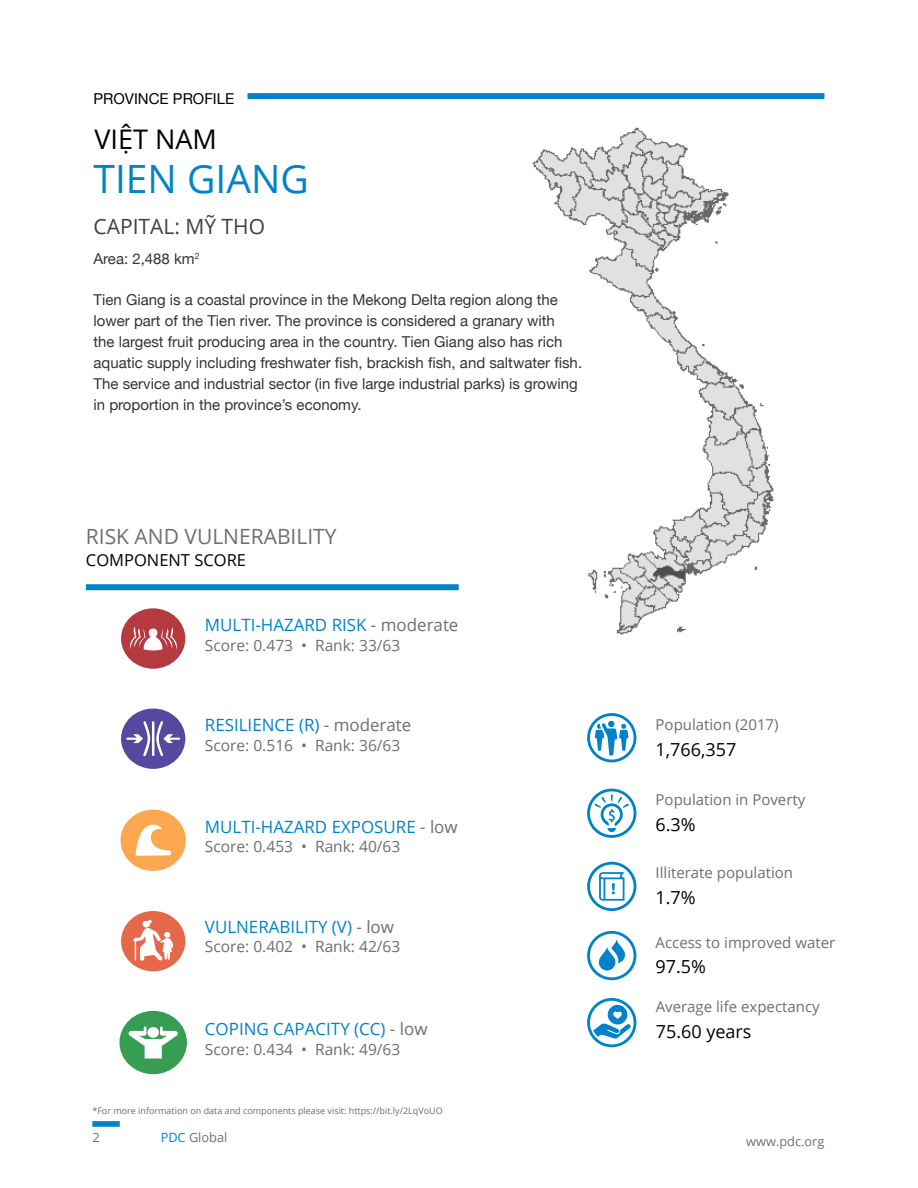
<style>
.page{position:relative;width:918px;height:1188px;background:#fff}
.page>*{position:absolute;margin:0;border:0;box-sizing:border-box;transform-origin:0 0}
.t1{font:39px "Open Sans";color:#0083ca}
.t2{font:27px "Open Sans";color:#000}
.t3{font:21px "Open Sans";color:#6d6f71}
.t4{font:21px "Open Sans";color:#414042}
.t5{font:18px "Open Sans";color:#000}
.t6{font:16.95px "Open Sans";color:#0083ca}
.t7{font:16.5px "Open Sans";color:#000}
.t8{font:15.45px "Open Sans";color:#6d6e71}
.t9{font:15px/21px "Helvetica Neue";color:#000}
.t10{font:15px "Open Sans";color:#6d6e71}
.t11{font:12.75px "Open Sans";color:#6d6e71}
.t12{font:9px "Open Sans";color:#6d6e71}
.s1{color:#6d6e71}
.s2{color:#0083ca}
</style>
<div class="page">
<div style="left:248px;top:93px;width:576px;height:6px;background:#0083ca"></div>
<div style="left:92px;top:1121px;width:28px;height:6px;background:#0083ca"></div>
<svg style="left:587px;top:862px;width:49px;height:49px"></svg>
<svg style="left:587px;top:789px;width:49px;height:49px"></svg>
<svg style="left:587px;top:998px;width:49px;height:49px"></svg>
<svg style="left:587px;top:931px;width:49px;height:49px"></svg>
<svg style="left:587px;top:713px;width:49px;height:49px"></svg>
<div style="left:121px;top:608px;width:64px;height:61px;background:#b53a40;border-radius:50%"></div>
<svg style="left:130px;top:627px;width:47px;height:24px"></svg>
<svg style="left:121px;top:709px;width:64px;height:60px"></svg>
<div style="left:121px;top:810px;width:65px;height:61px;background:#faa74f;border-radius:50%"></div>
<svg style="left:135px;top:825px;width:36px;height:31px"></svg>
<div style="left:121px;top:911px;width:64px;height:60px;background:#e5684b;border-radius:50%"></div>
<svg style="left:133px;top:919px;width:40px;height:42px"></svg>
<div style="left:119px;top:1011px;width:68px;height:63px;background:#369d52;border-radius:50%"></div>
<svg style="left:129px;top:1027px;width:49px;height:32px"></svg>
<img style="left:532px;top:127px;width:242px;height:508px">
<div style="left:86px;top:584px;width:373px;height:6px;background:#0083ca"></div>
<p class="t9" style="left:94px;top:90px;width:142px">PROVINCE PROFILE</p>
<h2 class="t2" style="left:95px;top:121px;width:124px">VIỆT NAM</h2>
<h1 class="t1" style="left:94px;top:153px;width:217px">TIEN GIANG</h1>
<h3 class="t4" style="left:94px;top:212px;width:173px">CAPITAL: MỸ THO</h3>
<p class="t9" style="left:93px;top:250px;width:108px">Area: 2,488 km<sup>2</sup></p>
<p class="t9" style="left:94px;top:291px;width:490px">Tien Giang is a coastal province in the Mekong Delta region along the lower part of the Tien river. The province is considered a granary with<br>the largest fruit producing area in the country. Tien Giang also has rich aquatic supply including freshwater fish, brackish fish, and saltwater fish.<br>The service and industrial sector (in five large industrial parks) is growing in proportion in the province’s economy.</p>
<h3 class="t3" style="left:86px;top:522px;width:252px">RISK AND VULNERABILITY</h3>
<p class="t7" style="left:86px;top:549px;width:162px">COMPONENT SCORE</p>
<p class="t6" style="left:205px;top:613px;width:255px">MULTI-HAZARD RISK <span class="s1">- moderate</span></p>
<p class="t8" style="left:205px;top:635px;width:197px">Score: 0.473 • Rank: 33/63</p>
<p class="t6" style="left:205px;top:713px;width:208px">RESILIENCE (R) <span class="s1">- moderate</span></p>
<p class="t8" style="left:205px;top:735px;width:197px">Score: 0.516 • Rank: 36/63</p>
<p class="t6" style="left:205px;top:815px;width:254px">MULTI-HAZARD EXPOSURE <span class="s1">- low</span></p>
<p class="t8" style="left:205px;top:836px;width:197px">Score: 0.453 • Rank: 40/63</p>
<p class="t6" style="left:205px;top:915px;width:191px">VULNERABILITY (V) <span class="s1">- low</span></p>
<p class="t8" style="left:205px;top:936px;width:197px">Score: 0.402 • Rank: 42/63</p>
<p class="t6" style="left:205px;top:1017px;width:224px">COPING CAPACITY (CC) <span class="s1">- low</span></p>
<p class="t8" style="left:205px;top:1039px;width:197px">Score: 0.434 • Rank: 49/63</p>
<p class="t12" style="left:92px;top:1104px;width:352px">*For more information on data and components please visit: https://bit.ly/2LqVoUO</p>
<p class="t10" style="left:656px;top:714px;width:125px">Population (2017)</p>
<p class="t5" style="left:656px;top:737px;width:82px">1,766,357</p>
<p class="t10" style="left:656px;top:790px;width:151px">Population in Poverty</p>
<p class="t5" style="left:656px;top:812px;width:42px">6.3%</p>
<p class="t10" style="left:656px;top:863px;width:139px">Illiterate population</p>
<p class="t5" style="left:656px;top:885px;width:42px">1.7%</p>
<p class="t10" style="left:656px;top:932px;width:181px">Access to improved water</p>
<p class="t5" style="left:656px;top:955px;width:52px">97.5%</p>
<p class="t10" style="left:656px;top:996px;width:165px">Average life expectancy</p>
<p class="t5" style="left:656px;top:1019px;width:97px">75.60 years</p>
<p class="t11" style="left:92px;top:1132px;width:9px">2</p>
<p class="t11" style="left:161px;top:1132px;width:68px"><span class="s2">PDC</span> Global</p>
<p class="t11" style="left:746px;top:1136px;width:80px">www.pdc.org</p>
</div>
